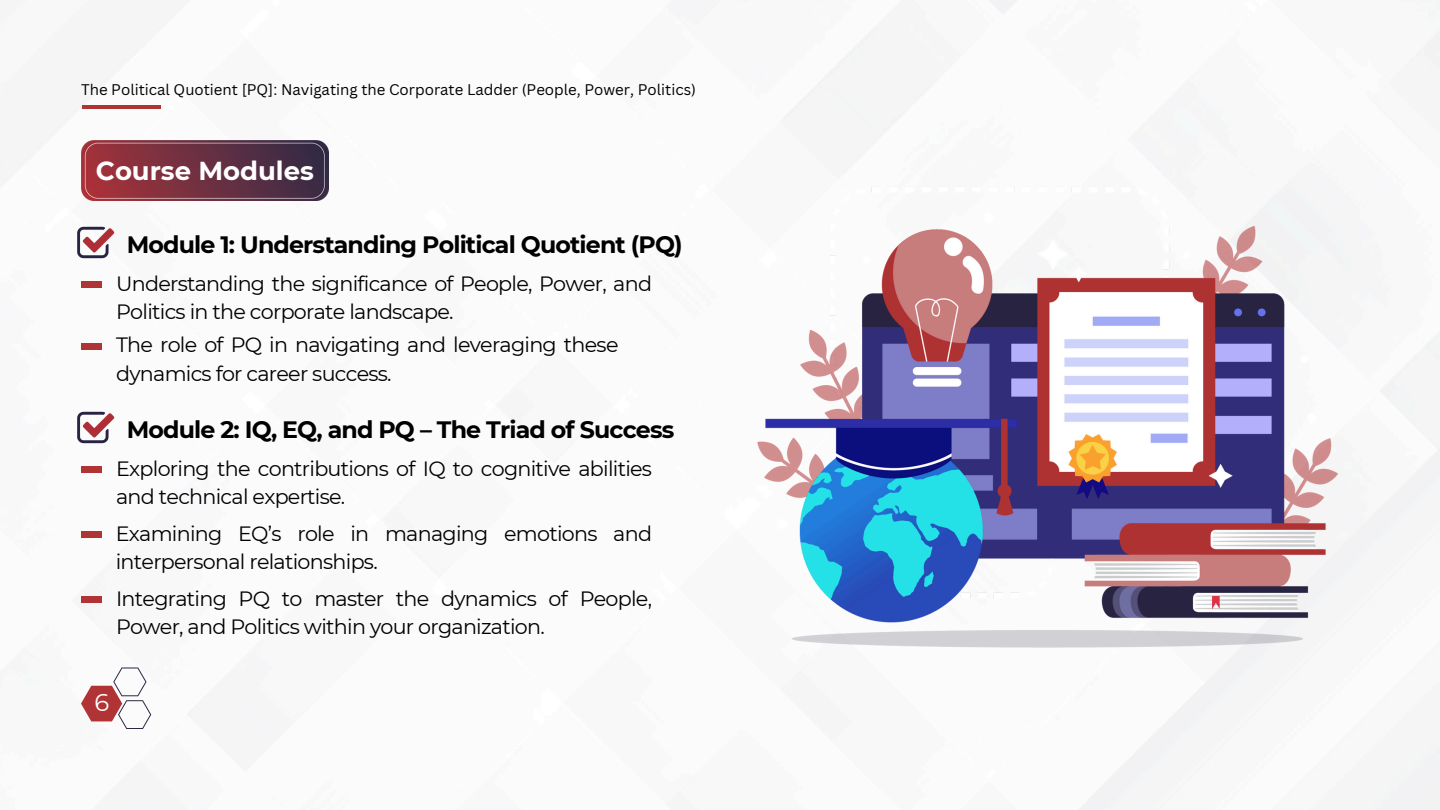
<style>
.page{position:relative;width:1440px;height:810px;background:#fff}
.page>*{position:absolute;margin:0;border:0;box-sizing:border-box;transform-origin:0 0}
.t1{font:700 25.9px "Montserrat";color:#fff}
.t2{font:24.2px "Montserrat";color:#fff}
.t3{font:700 23.7px "Montserrat";letter-spacing:-.035em;color:#000}
.t4{font:20.7px/28.5px "Montserrat";letter-spacing:-.035em;color:#000}
.t5{font:15px "Canva Sans";color:#000}
</style>
<div class="page">
<img style="left:0;top:0;width:1440px;height:810px">
<hr style="left:82px;top:105px;width:78px;height:4px;background:#b03436">
<svg style="left:81px;top:668px;width:70px;height:61px"></svg>
<img style="left:736px;top:156px;width:623px;height:527px">
<img style="left:81px;top:140px;width:247px;height:60px">
<img style="left:57px;top:217px;width:81px;height:57px">
<div style="left:81px;top:281px;width:21px;height:7px;background:#b03436"></div>
<div style="left:81px;top:343px;width:21px;height:6px;background:#b03436"></div>
<img style="left:57px;top:402px;width:81px;height:57px">
<div style="left:81px;top:467px;width:21px;height:6px;background:#b03436"></div>
<div style="left:81px;top:531px;width:21px;height:7px;background:#b03436"></div>
<div style="left:81px;top:596px;width:21px;height:7px;background:#b03436"></div>
<p class="t5" style="left:81px;top:79px;width:617px">The Political Quotient [PQ]: Navigating the Corporate Ladder (People, Power, Politics)</p>
<h1 class="t1" style="left:96px;top:155px;width:219px">Course Modules</h1>
<p class="t3" style="left:127px;top:230px;width:557px">Module 1: Understanding Political Quotient (PQ)</p>
<h2 class="t4" style="left:116px;top:269px;width:537px">Understanding the significance of People, Power, and<br>Politics in the corporate landscape.</h2>
<h2 class="t4" style="left:116px;top:331px;width:504px">The role of PQ in navigating and leveraging these dynamics for career success.</h2>
<h1 class="t3" style="left:127px;top:415px;width:549px">Module 2: IQ, EQ, and PQ – The Triad of Success</h1>
<h2 class="t4" style="left:116px;top:454px;width:537px">Exploring the contributions of IQ to cognitive abilities and technical expertise.</h2>
<h2 class="t4" style="left:116px;top:519px;width:538px">Examining EQ’s role in managing emotions and interpersonal relationships.</h2>
<h2 class="t4" style="left:116px;top:584px;width:537px">Integrating PQ to master the dynamics of People,<br>Power, and Politics within your organization.</h2>
<h1 class="t2" style="left:95px;top:687px;width:16px">6</h1>
</div>
